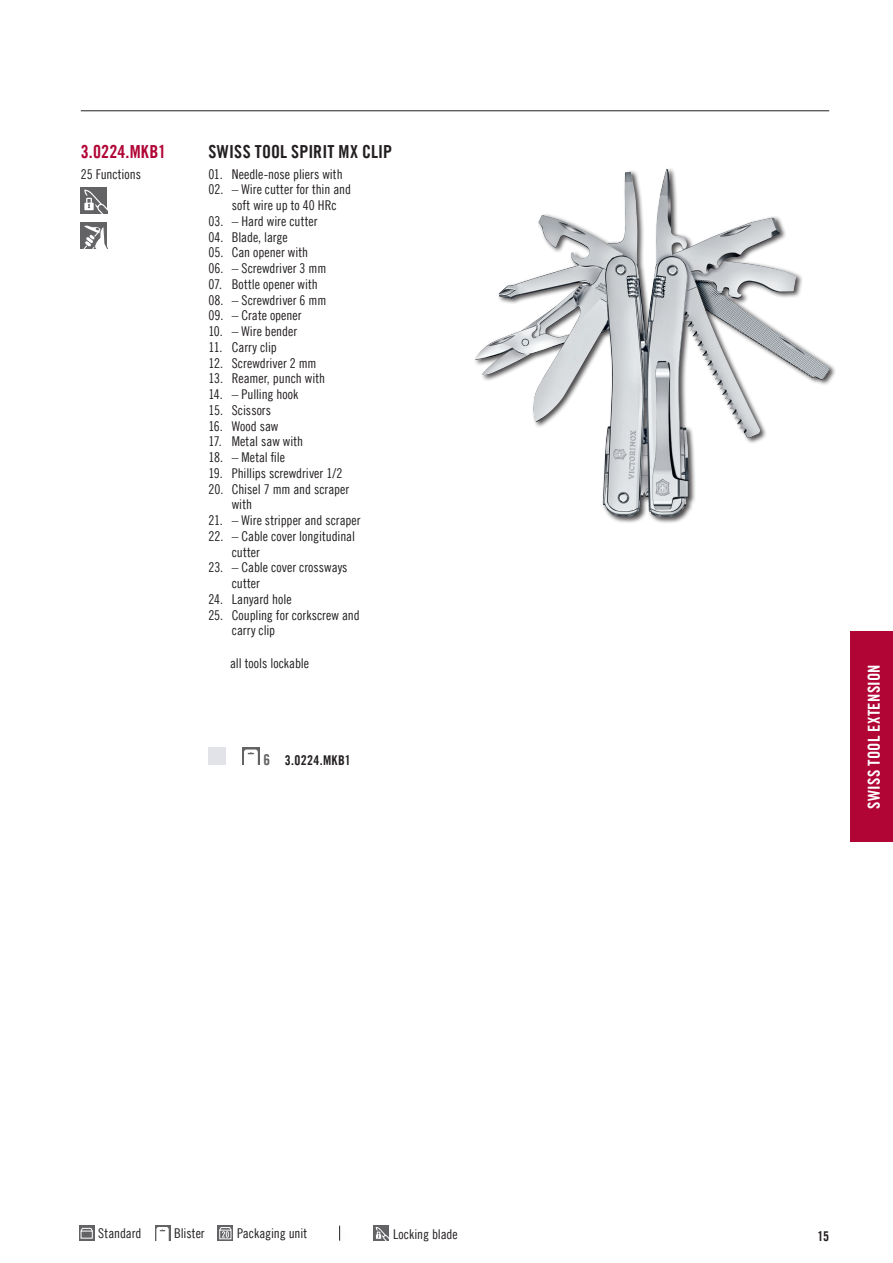
<style>
.page{position:relative;width:893px;height:1263px;background:#fff}
.page>*{position:absolute;margin:0;border:0;box-sizing:border-box;transform-origin:0 0}
.t1{font:18px "Trade Gothic LT Com Bd Cn 20";letter-spacing:.01em;color:#231f20}
.t2{font:18px "Trade Gothic LT Com Bd Cn 20";letter-spacing:.01em;color:#b10535}
.t3{font:16.5px "Trade Gothic LT Com Bd Cn 20";letter-spacing:.015em;color:#fff}
.t4{font:13.5px/15.8px "Trade Gothic LT Com Cn 18";color:#231f20}
.t5{font:13.5px "Trade Gothic LT Com Bd Cn 20";letter-spacing:.025em;color:#231f20}
.s1{font-size:15px;color:#636366}
</style>
<div class="page">
<div style="left:850px;top:631px;width:43px;height:211px;background:#b10535"></div>
<svg style="left:79px;top:1226px;width:15px;height:15px"></svg>
<svg style="left:80px;top:1228px;width:13px;height:4px"></svg>
<svg style="left:155px;top:1226px;width:15px;height:15px"></svg>
<svg style="left:157px;top:1227px;width:11px;height:14px"></svg>
<svg style="left:218px;top:1226px;width:15px;height:15px"></svg>
<div style="left:219px;top:1230px;width:12px;height:9px;border:1px solid #fff"></div>
<svg style="left:219px;top:1227px;width:13px;height:10px"></svg>
<div style="left:374px;top:1226px;width:15px;height:15px;background:#636366"></div>
<svg style="left:375px;top:1227px;width:14px;height:14px"></svg>
<svg style="left:339px;top:1226px;width:1px;height:15px"></svg>
<hr style="left:81px;top:111px;width:748px;height:1px;background:#231f20">
<div style="left:81px;top:222px;width:26px;height:26px;background:#636366"></div>
<svg style="left:84px;top:225px;width:23px;height:23px"></svg>
<div style="left:81px;top:187px;width:26px;height:26px;background:#636366"></div>
<svg style="left:84px;top:190px;width:23px;height:23px"></svg>
<div style="left:473px;top:167px;width:363px;height:357px;background:#231f20;opacity:.8"></div>
<img style="left:475px;top:169px;width:192px;height:205px">
<svg style="left:242px;top:748px;width:17px;height:17px"></svg>
<svg style="left:244px;top:750px;width:14px;height:15px"></svg>
<h1 class="t2" style="left:81px;top:141px;width:87px">3.0224.MKB1</h1>
<h1 class="t1" style="left:208px;top:141px;width:185px">SWISS TOOL SPIRIT MX CLIP</h1>
<p class="t4" style="left:81px;top:166px;width:62px">25 Functions</p>
<p class="t4" style="left:208px;top:166px;width:136px">01. Needle-nose pliers with</p>
<p class="t4" style="left:232px;top:182px;width:121px;text-indent:-23px">02. – Wire cutter for thin and soft wire up to 40 HRc</p>
<p class="t4" style="left:208px;top:213px;width:111px">03. – Hard wire cutter</p>
<p class="t4" style="left:208px;top:229px;width:81px">04. Blade, large</p>
<p class="t4" style="left:208px;top:245px;width:101px">05. Can opener with</p>
<p class="t4" style="left:208px;top:260px;width:120px">06. – Screwdriver 3 mm</p>
<p class="t4" style="left:208px;top:276px;width:111px">07. Bottle opener with</p>
<p class="t4" style="left:208px;top:292px;width:120px">08. – Screwdriver 6 mm</p>
<p class="t4" style="left:208px;top:308px;width:95px">09. – Crate opener</p>
<p class="t4" style="left:208px;top:323px;width:90px">10. – Wire bender</p>
<p class="t4" style="left:208px;top:339px;width:70px">11. Carry clip</p>
<p class="t4" style="left:208px;top:355px;width:110px">12. Screwdriver 2 mm</p>
<p class="t4" style="left:208px;top:371px;width:118px">13. Reamer, punch with</p>
<p class="t4" style="left:208px;top:386px;width:92px">14. – Pulling hook</p>
<p class="t4" style="left:208px;top:402px;width:64px">15. Scissors</p>
<p class="t4" style="left:208px;top:418px;width:72px">16. Wood saw</p>
<p class="t4" style="left:208px;top:434px;width:96px">17. Metal saw with</p>
<p class="t4" style="left:208px;top:449px;width:78px">18. – Metal file</p>
<p class="t4" style="left:208px;top:465px;width:136px">19. Phillips screwdriver 1/2</p>
<p class="t4" style="left:232px;top:481px;width:119px;text-indent:-23px">20. Chisel 7 mm and scraper with</p>
<p class="t4" style="left:208px;top:512px;width:154px">21. – Wire stripper and scraper</p>
<p class="t4" style="left:232px;top:528px;width:125px;text-indent:-23px">22. – Cable cover longitudinal cutter</p>
<p class="t4" style="left:232px;top:560px;width:117px;text-indent:-23px">23. – Cable cover crossways cutter</p>
<p class="t4" style="left:208px;top:591px;width:85px">24. Lanyard hole</p>
<p class="t4" style="left:232px;top:607px;width:129px;text-indent:-23px">25. Coupling for corkscrew and carry clip</p>
<p class="t4" style="left:230px;top:655px;width:80px">all tools lockable</p>
<p class="t5" style="left:264px;top:752px;width:89px"><span class="s1">6</span> 3.0224.MKB1</p>
<p class="t3" style="left:864px;top:809px;width:146px;rotate:-90deg">SWISS TOOL EXTENSION</p>
<p class="t4" style="left:98px;top:1226px;width:45px">Standard</p>
<p class="t4" style="left:174px;top:1226px;width:32px">Blister</p>
<p class="t4" style="left:237px;top:1226px;width:72px">Packaging unit</p>
<p class="t4" style="left:393px;top:1226px;width:66px">Locking blade</p>
<p class="t5" style="left:817px;top:1227px;width:13px">15</p>
</div>
